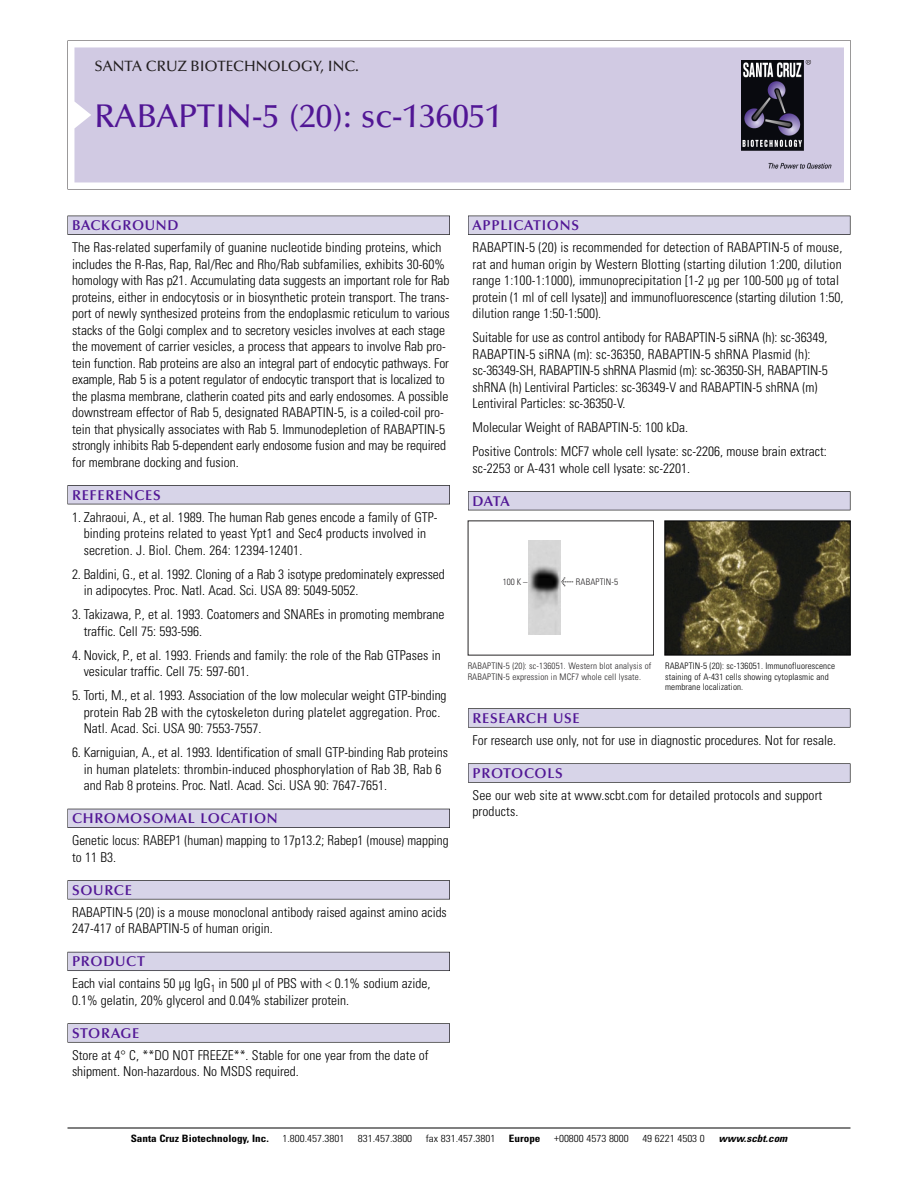
<style>
.page{position:relative;width:918px;height:1188px;background:#fff}
.page>*{position:absolute;margin:0;border:0;box-sizing:border-box;transform-origin:0 0}
.t1{font:500 33px "Optima";color:#511695}
.t2{font:500 15px "Optima";color:#231f20}
.t3{font:600 14.25px "Optima";letter-spacing:.05em;color:#511695}
.t4{font:300 condensed 13.5px/16.5px "Univers";color:#000}
.t5{font:300 condensed 10.2px "Univers";color:#000;scale:1.1 1}
.t6{font:700 condensed 10.2px "Univers";color:#000;scale:1.1 1}
.t7{font:italic 700 condensed 10.2px "Univers";color:#000;scale:1.1 1}
.t8{font:300 condensed 9px/10.5px "Univers";letter-spacing:.015em;color:#000}
.t9{font:300 condensed 9px/10.5px "Univers";letter-spacing:.015em;color:#272526}
.s1{font-family:"Meta Plus";font-weight:400;font-stretch:normal;font-size:10.5px}
</style>
<div class="page">
<svg style="left:68px;top:40px;width:783px;height:149px"></svg>
<div style="left:74px;top:47px;width:770px;height:135px;background:#d1cae3"></div>
<img style="left:741px;top:60px;width:90px;height:108px">
<div style="left:68px;top:216px;width:382px;height:19px;background:#535256"></div>
<div style="left:68px;top:216px;width:381px;height:18px;background:#d7d4e8"></div>
<div style="left:68px;top:485px;width:382px;height:19px;background:#515155"></div>
<div style="left:68px;top:486px;width:381px;height:18px;background:#d7d4e8"></div>
<div style="left:68px;top:809px;width:382px;height:19px;background:#515057"></div>
<div style="left:68px;top:809px;width:381px;height:18px;background:#d7d4e8"></div>
<div style="left:68px;top:880px;width:382px;height:19px;background:#575659"></div>
<div style="left:68px;top:881px;width:381px;height:18px;background:#d7d4e8"></div>
<div style="left:68px;top:952px;width:382px;height:19px;background:#595860"></div>
<div style="left:68px;top:952px;width:381px;height:18px;background:#d7d4e8"></div>
<svg style="left:68px;top:1023px;width:382px;height:20px"></svg>
<div style="left:68px;top:1024px;width:381px;height:18px;background:#d7d4e8"></div>
<div style="left:468px;top:216px;width:382px;height:19px;background:#535256"></div>
<div style="left:468px;top:216px;width:382px;height:18px;background:#d7d4e8"></div>
<div style="left:468px;top:491px;width:382px;height:19px;background:#515155"></div>
<div style="left:468px;top:492px;width:382px;height:18px;background:#d7d4e8"></div>
<div style="left:468px;top:708px;width:382px;height:20px;background:#676767"></div>
<div style="left:468px;top:709px;width:382px;height:18px;background:#d7d4e8"></div>
<div style="left:468px;top:763px;width:382px;height:20px;background:#666"></div>
<div style="left:468px;top:764px;width:382px;height:18px;background:#d7d4e8"></div>
<hr style="left:68px;top:1128px;width:782px;height:1px;background:#000">
<img style="left:666px;top:522px;width:183px;height:132px">
<div style="left:664px;top:520px;width:187px;height:136px;border:1px solid #000"></div>
<img style="left:529px;top:540px;width:31px;height:95px">
<p class="t2" style="left:94px;top:60px;width:266px">SANTA CRUZ BIOTECHNOLOGY, INC.</p>
<p class="t1" style="left:94px;top:102px;width:409px">RABAPTIN-5 (20): sc-136051</p>
<p class="t3" style="left:72px;top:219px;width:108px">BACKGROUND</p>
<p class="t4" style="left:72px;top:240px;width:379px">The Ras-related superfamily of guanine nucleotide binding proteins, which includes the R-Ras, Rap, Ral/Rec and Rho/Rab subfamilies, exhibits 30-60% homology with Ras p21. Accumulating data suggests an important role for Rab proteins, either in endocytosis or in biosynthetic protein transport. The trans&shy;port of newly synthesized proteins from the endoplasmic reticulum to various stacks of the Golgi complex and to secretory vesicles involves at each stage the movement of carrier vesicles, a process that appears to involve Rab pro&shy;tein function. Rab proteins are also an integral part of endocytic pathways. For example, Rab 5 is a potent regulator of endocytic transport that is localized to the plasma membrane, clatherin coated pits and early endosomes. A possible downstream effector of Rab 5, designated RABAPTIN-5, is a coiled-coil pro&shy;tein that physically associates with Rab 5. Immunodepletion of RABAPTIN-5 strongly inhibits Rab 5-dependent early endosome fusion and may be required for membrane docking and fusion.</p>
<p class="t3" style="left:72px;top:489px;width:90px">REFERENCES</p>
<p class="t4" style="left:84px;top:510px;width:355px;text-indent:-12px">1. Zahraoui, A., et al. 1989. The human Rab genes encode a family of GTP&shy;binding proteins related to yeast Ypt1 and Sec4 products involved in secretion. J. Biol. Chem. 264: 12394-12401.</p>
<p class="t4" style="left:84px;top:567px;width:363px;text-indent:-12px">2. Baldini, G., et al. 1992. Cloning of a Rab 3 isotype predominately expressed in adipocytes. Proc. Natl. Acad. Sci. USA 89: 5049-5052.</p>
<p class="t4" style="left:84px;top:607px;width:362px;text-indent:-12px">3. Takizawa, P., et al. 1993. Coatomers and SNAREs in promoting membrane traffic. Cell 75: 593-596.</p>
<p class="t4" style="left:84px;top:648px;width:358px;text-indent:-12px">4. Novick, P., et al. 1993. Friends and family: the role of the Rab GTPases in vesicular traffic. Cell 75: 597-601.</p>
<p class="t4" style="left:84px;top:688px;width:364px;text-indent:-12px">5. Torti, M., et al. 1993. Association of the low molecular weight GTP-binding protein Rab 2B with the cytoskeleton during platelet aggregation. Proc.<br>Natl. Acad. Sci. USA 90: 7553-7557.</p>
<p class="t4" style="left:84px;top:745px;width:366px;text-indent:-12px">6. Karniguian, A., et al. 1993. Identification of small GTP-binding Rab proteins in human platelets: thrombin-induced phosphorylation of Rab 3B, Rab 6 and Rab 8 proteins. Proc. Natl. Acad. Sci. USA 90: 7647-7651.</p>
<p class="t3" style="left:72px;top:812px;width:207px">CHROMOSOMAL LOCATION</p>
<p class="t4" style="left:72px;top:834px;width:378px">Genetic locus: RABEP1 (human) mapping to 17p13.2; Rabep1 (mouse) mapping to 11 B3.</p>
<p class="t3" style="left:72px;top:884px;width:61px">SOURCE</p>
<p class="t4" style="left:72px;top:905px;width:376px">RABAPTIN-5 (20) is a mouse monoclonal antibody raised against amino acids<br>247-417 of RABAPTIN-5 of human origin.</p>
<p class="t3" style="left:72px;top:955px;width:74px">PRODUCT</p>
<p class="t4" style="left:72px;top:977px;width:360px">Each vial contains 50 µg IgG<sub>1</sub> in 500 µl of PBS with &lt; 0.1% sodium azide,<br>0.1% gelatin, 20% glycerol and 0.04% stabilizer protein.</p>
<p class="t3" style="left:72px;top:1027px;width:69px">STORAGE</p>
<p class="t4" style="left:72px;top:1048px;width:358px">Store at 4° C, **DO NOT FREEZE**. Stable for one year from the date of shipment. Non-hazardous. No MSDS required.</p>
<p class="t3" style="left:473px;top:219px;width:108px">APPLICATIONS</p>
<p class="t4" style="left:473px;top:240px;width:373px">RABAPTIN-5 (20) is recommended for detection of RABAPTIN-5 of mouse, rat and human origin by Western Blotting (starting dilution 1:200, dilution range 1:100-1:1000), immunoprecipitation [1-2 µg per 100-500 µg of total protein (1 ml of cell lysate)] and immunofluorescence (starting dilution 1:50, dilution range 1:50-1:500).</p>
<p class="t4" style="left:473px;top:330px;width:357px">Suitable for use as control antibody for RABAPTIN-5 siRNA (h): sc-36349, RABAPTIN-5 siRNA (m): sc-36350, RABAPTIN-5 shRNA Plasmid (h): sc-36349-SH, RABAPTIN-5 shRNA Plasmid (m): sc-36350-SH, RABAPTIN-5 shRNA (h) Lentiviral Particles: sc-36349-V and RABAPTIN-5 shRNA (m)<br>Lentiviral Particles: sc-36350-V.</p>
<p class="t4" style="left:473px;top:420px;width:217px">Molecular Weight of RABAPTIN-5: 100 kDa.</p>
<p class="t4" style="left:473px;top:444px;width:356px">Positive Controls: MCF7 whole cell lysate: sc-2206, mouse brain extract: sc-2253 or A-431 whole cell lysate: sc-2201.</p>
<p class="t3" style="left:473px;top:495px;width:39px">DATA</p>
<p class="t9" style="left:503px;top:578px;width:26px">100 K –</p>
<p class="t9" style="left:561px;top:577px;width:58px"><span class="s1">&lt;</span> RABAPTIN-5</p>
<p class="t9" style="left:468px;top:662px;width:185px">RABAPTIN-5 (20): sc-136051. Western blot analysis of<br>RABAPTIN-5 expression in MCF7 whole cell lysate.</p>
<p class="t8" style="left:665px;top:662px;width:171px">RABAPTIN-5 (20): sc-136051. Immunofluorescence staining of A-431 cells showing cytoplasmic and membrane localization.</p>
<p class="t3" style="left:473px;top:712px;width:109px">RESEARCH USE</p>
<p class="t4" style="left:473px;top:733px;width:365px">For research use only, not for use in diagnostic procedures. Not for resale.</p>
<p class="t3" style="left:473px;top:767px;width:92px">PROTOCOLS</p>
<p class="t4" style="left:473px;top:788px;width:351px">See our web site at www.scbt.com for detailed protocols and support products.</p>
<p class="t6" style="left:131px;top:1135px;width:127px">Santa Cruz Biotechnology, Inc.</p>
<p class="t5" style="left:282px;top:1135px;width:58px">1.800.457.3801</p>
<p class="t5" style="left:358px;top:1135px;width:51px">831.457.3800</p>
<p class="t5" style="left:426px;top:1135px;width:65px">fax 831.457.3801</p>
<p class="t6" style="left:509px;top:1135px;width:30px">Europe</p>
<p class="t5" style="left:554px;top:1135px;width:69px">+00800 4573 8000</p>
<p class="t5" style="left:642px;top:1135px;width:58px">49 6221 4503 0</p>
<p class="t7" style="left:719px;top:1135px;width:66px">www.scbt.com</p>
</div>
